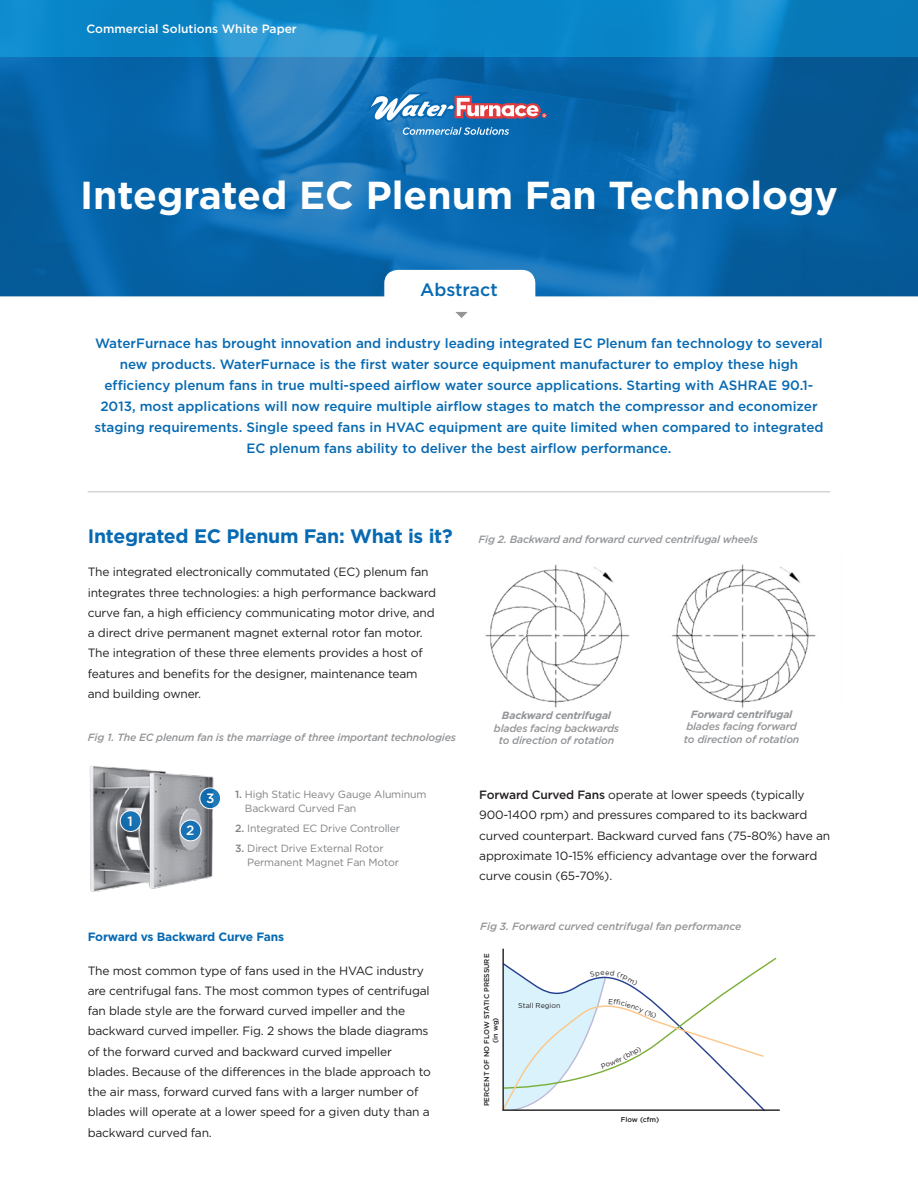
<style>
.page{position:relative;width:918px;height:1188px;background:#fff}
.page>*{position:absolute;margin:0;border:0;box-sizing:border-box;transform-origin:0 0}
.t1{font:700 39px "Gotham";color:#fff}
.t2{font:700 19.5px "Gotham";letter-spacing:-.015em;color:#076ab2}
.t3{font:500 18px "Gotham";color:#076ab2}
.t4{font:500 13.5px/21px "Gotham";color:#076ab2;text-align:center}
.t5{font:500 13.5px "Gotham";color:#fff}
.t6{font:12px/20.2px "Gotham";letter-spacing:-.015em;color:#231f20}
.t7{font:500 12px "Gotham";color:#fff}
.t8{font:700 12px "Gotham";letter-spacing:-.015em;color:#076ab2}
.t9{font:italic 500 10.5px/12.6px "Gotham";letter-spacing:-.02em;color:#939598;text-align:center}
.t10{font:10.5px/13.5px "Gotham";letter-spacing:-.015em;color:#808285}
.t11{font:italic 700 10.5px "Gotham";letter-spacing:-.02em;color:#939598}
.t12{font:500 7.05px "Gotham";color:#231f20}
.t13{font:7.05px "Gotham";color:#231f20}
.s1{font-weight:500}
</style>
<div class="page">
<img style="left:0;top:57px;width:918px;height:213px">
<svg style="left:0;top:270px;width:918px;height:27px"></svg>
<svg style="left:455px;top:312px;width:13px;height:6px"></svg>
<svg style="left:366px;top:92px;width:180px;height:43px;background:#5888b9"></svg>
<svg style="left:0;top:0;width:918px;height:57px;background:#0f87c8"></svg>
<hr style="left:88px;top:491px;width:742px;height:1px;background:#c7c8ca">
<hr style="left:502px;top:949px;width:2px;height:161px;background:#231f20">
<hr style="left:502px;top:1109px;width:278px;height:2px;background:#231f20">
<img style="left:89px;top:766px;width:125px;height:126px">
<svg style="left:120px;top:811px;width:21px;height:20px"></svg>
<div style="left:120px;top:810px;width:22px;height:22px;border:1px solid #fff;border-radius:50%"></div>
<svg style="left:200px;top:788px;width:21px;height:21px"></svg>
<div style="left:199px;top:787px;width:22px;height:22px;border:1px solid #fff;border-radius:50%"></div>
<svg style="left:180px;top:820px;width:21px;height:21px"></svg>
<div style="left:180px;top:820px;width:22px;height:21px;border:1px solid #fff;border-radius:50%"></div>
<img style="left:485px;top:564px;width:331px;height:144px">
<svg style="left:502px;top:956px;width:276px;height:156px"></svg>
<p class="t7" style="left:86px;top:22px;width:212px">Commercial Solutions White Paper</p>
<p class="t1" style="left:80px;top:173px;width:759px">Integrated EC Plenum Fan Technology</p>
<p class="t3" style="left:420px;top:279px;width:79px">Abstract</p>
<p class="t4" style="left:94px;top:333px;width:731px">WaterFurnace has brought innovation and industry leading integrated EC Plenum fan technology to several new products. WaterFurnace is the first water source equipment manufacturer to employ these high efficiency plenum fans in true multi-speed airflow water source applications. Starting with ASHRAE 90.1- 2013, most applications will now require multiple airflow stages to match the compressor and economizer staging requirements. Single speed fans in HVAC equipment are quite limited when compared to integrated EC plenum fans ability to deliver the best airflow performance.</p>
<p class="t2" style="left:88px;top:524px;width:366px">Integrated EC Plenum Fan: What is it?</p>
<p class="t9" style="left:478px;top:533px;width:281px">Fig 2. Backward and forward curved centrifugal wheels</p>
<p class="t6" style="left:88px;top:562px;width:350px">The integrated electronically commutated (EC) plenum fan integrates three technologies: a high performance backward curve fan, a high efficiency communicating motor drive, and a direct drive permanent magnet external rotor fan motor.<br>The integration of these three elements provides a host of features and benefits for the designer, maintenance team and building owner.</p>
<p class="t9" style="left:88px;top:731px;width:370px">Fig 1. The EC plenum fan is the marriage of three important technologies</p>
<p class="t5" style="left:128px;top:813px;width:7px">1</p>
<p class="t5" style="left:186px;top:822px;width:10px">2</p>
<p class="t5" style="left:206px;top:791px;width:10px">3</p>
<p class="t10" style="left:245px;top:787px;width:183px;text-indent:-10px"><span class="s1">1.</span> High Static Heavy Gauge Aluminum<br>Backward Curved Fan</p>
<p class="t10" style="left:235px;top:821px;width:166px"><span class="s1">2.</span> Integrated EC Drive Controller</p>
<p class="t10" style="left:247px;top:841px;width:153px;text-indent:-12px"><span class="s1">3.</span> Direct Drive External Rotor<br>Permanent Magnet Fan Motor</p>
<p class="t8" style="left:88px;top:930px;width:198px">Forward vs Backward Curve Fans</p>
<p class="t6" style="left:88px;top:960px;width:345px">The most common type of fans used in the HVAC industry are centrifugal fans. The most common types of centrifugal fan blade style are the forward curved impeller and the backward curved impeller. Fig. 2 shows the blade diagrams of the forward curved and backward curved impeller blades. Because of the differences in the blade approach to the air mass, forward curved fans with a larger number of blades will operate at a lower speed for a given duty than a backward curved fan.</p>
<p class="t11" style="left:502px;top:709px;width:111px">Backward centrifugal</p>
<p class="t9" style="left:494px;top:722px;width:127px">blades facing backwards to direction of rotation</p>
<p class="t11" style="left:691px;top:708px;width:103px">Forward centrifugal</p>
<p class="t9" style="left:684px;top:720px;width:117px;text-align:left">blades facing forward to direction of rotation</p>
<p class="t6" style="left:479px;top:785px;width:353px"><span class="s1">Forward Curved Fans</span> operate at lower speeds (typically 900-1400 rpm) and pressures compared to its backward curved counterpart. Backward curved fans (75-80%) have an approximate 10-15% efficiency advantage over the forward curve cousin (65-70%).</p>
<p class="t9" style="left:480px;top:919px;width:263px">Fig 3. Forward curved centrifugal fan performance</p>
<p class="t12" style="left:483px;top:1106px;width:154px;rotate:-90deg">PERCENT OF NO FLOW STATIC PRESSURE</p>
<p class="t12" style="left:491px;top:1043px;width:27px;rotate:-90deg">(in wg)</p>
<p class="t13" style="left:518px;top:1002px;width:44px">Stall Region</p>
<p class="t12" style="left:621px;top:1115px;width:40px">Flow (cfm)</p>
</div>
